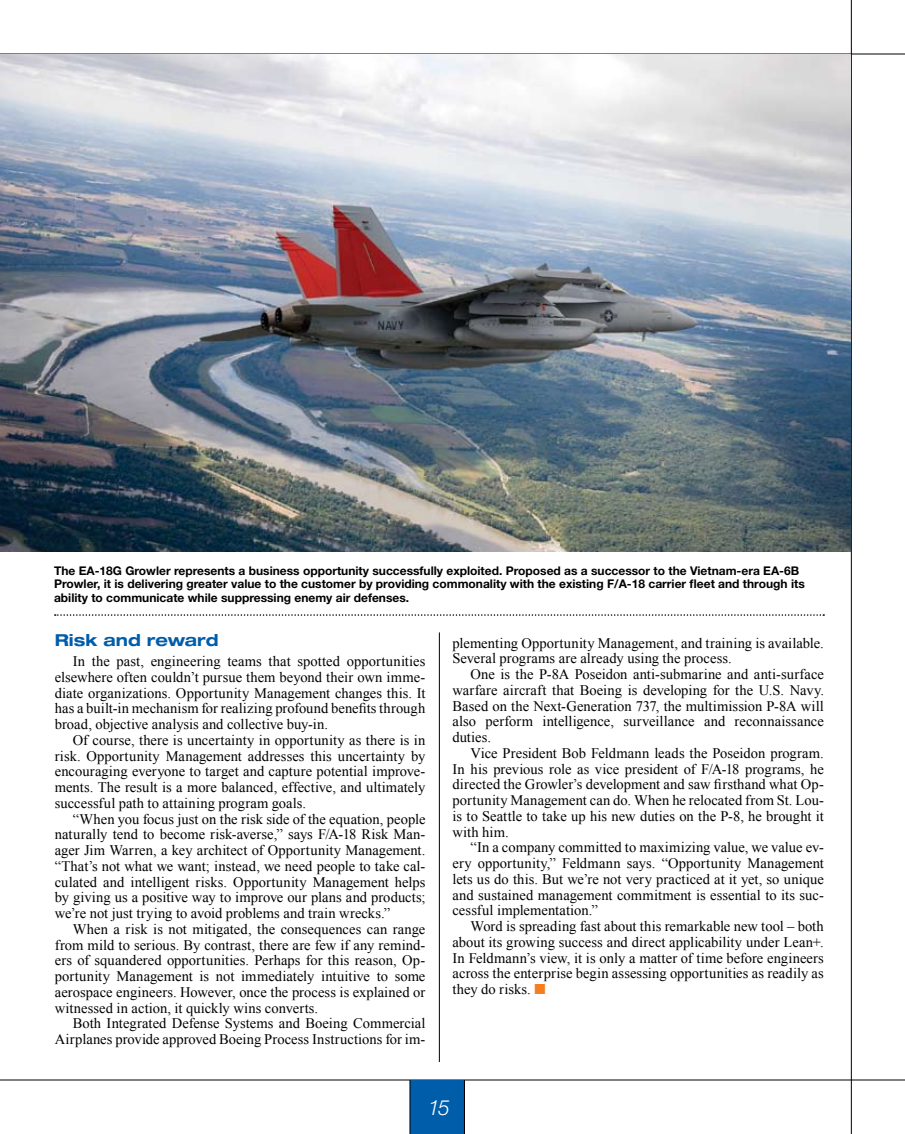
<style>
.page{position:relative;width:905px;height:1134px;background:#fff}
.page>*{position:absolute;margin:0;border:0;box-sizing:border-box;transform-origin:0 0}
.t1{font:italic 300 21px "Helvetica Neue";color:#fff}
.t2{font:700 expanded 16.5px "Helvetica Neue";letter-spacing:.005em;color:#005daa}
.t3{font:14.55px/15.8px "Times New Roman";letter-spacing:.005em;color:#000;text-align:justify}
.t4{font:700 12px/13.5px "Helvetica Neue";color:#000}
.s1{color:#f57e1f}
</style>
<div class="page">
<hr style="left:0;top:54px;width:904px;height:1px;background:#000">
<hr style="left:0;top:1080px;width:904px;height:1px;background:#000">
<hr style="left:850px;top:0;width:1px;height:1134px;background:#000">
<img style="left:0;top:54px;width:850px;height:498px">
<div style="left:410px;top:1080px;width:54px;height:54px;background:#005daa"></div>
<hr style="left:409px;top:1080px;width:1px;height:54px;background:#000">
<hr style="left:464px;top:1080px;width:1px;height:54px;background:#000">
<hr style="left:439px;top:632px;width:1px;height:430px;background:#000">
<svg style="left:55px;top:614px;width:769px;height:2px"></svg>
<p class="t4" style="left:54px;top:564px;width:752px">The EA-18G Growler represents a business opportunity successfully exploited. Proposed as a successor to the Vietnam-era EA-6B<br>Prowler, it is delivering greater value to the customer by providing commonality with the existing F/A-18 carrier fleet and through its ability to communicate while suppressing enemy air defenses.</p>
<p class="t2" style="left:55px;top:630px;width:165px">Risk and reward</p>
<p class="t3" style="left:55px;top:653px;width:372px;text-indent:18px">In the past, engineering teams that spotted opportunities elsewhere often couldn’t pursue them beyond their own imme&shy;diate organizations. Opportunity Management changes this. It has a built-in mechanism for realizing profound benefits through broad, objective analysis and collective buy-in.</p>
<p class="t3" style="left:55px;top:732px;width:372px;text-indent:18px">Of course, there is uncertainty in opportunity as there is in risk. Opportunity Management addresses this uncertainty by encouraging everyone to target and capture potential improve&shy;ments. The result is a more balanced, effective, and ultimately successful path to attaining program goals.</p>
<p class="t3" style="left:55px;top:811px;width:372px;text-indent:18px">“When you focus just on the risk side of the equation, people naturally tend to become risk-averse,” says F/A-18 Risk Man&shy;ager Jim Warren, a key architect of Opportunity Management. “That’s not what we want; instead, we need people to take cal&shy;culated and intelligent risks. Opportunity Management helps by giving us a positive way to improve our plans and products; we’re not just trying to avoid problems and train wrecks.”</p>
<p class="t3" style="left:55px;top:921px;width:372px;text-indent:18px">When a risk is not mitigated, the consequences can range from mild to serious. By contrast, there are few if any remind&shy;ers of squandered opportunities. Perhaps for this reason, Op&shy;portunity Management is not immediately intuitive to some aerospace engineers. However, once the process is explained or witnessed in action, it quickly wins converts.</p>
<p class="t3" style="left:55px;top:1016px;width:372px;text-align:right">Both Integrated Defense Systems and Boeing Commercial<br>Airplanes provide approved Boeing Process Instructions for im-</p>
<p class="t3" style="left:452px;top:635px;width:373px">plementing Opportunity Management, and training is available.<br>Several programs are already using the process.</p>
<p class="t3" style="left:452px;top:666px;width:373px;text-indent:18px">One is the P-8A Poseidon anti-submarine and anti-surface warfare aircraft that Boeing is developing for the U.S. Navy.<br>Based on the Next-Generation 737, the multimission P-8A will also perform intelligence, surveillance and reconnaissance duties.</p>
<p class="t3" style="left:452px;top:745px;width:373px;text-indent:18px">Vice President Bob Feldmann leads the Poseidon program.<br>In his previous role as vice president of F/A-18 programs, he directed the Growler’s development and saw firsthand what Op&shy;portunity Management can do. When he relocated from St. Lou&shy;is to Seattle to take up his new duties on the P-8, he brought it with him.</p>
<p class="t3" style="left:452px;top:839px;width:373px;text-indent:18px">“In a company committed to maximizing value, we value ev&shy;ery opportunity,” Feldmann says. “Opportunity Management lets us do this. But we’re not very practiced at it yet, so unique and sustained management commitment is essential to its suc&shy;cessful implementation.”</p>
<p class="t3" style="left:452px;top:918px;width:373px;text-indent:18px">Word is spreading fast about this remarkable new tool – both about its growing success and direct applicability under Lean+.<br>In Feldmann’s view, it is only a matter of time before engineers across the enterprise begin assessing opportunities as readily as they do risks. <span class="s1">■</span></p>
<h1 class="t1" style="left:428px;top:1095px;width:23px">15</h1>
</div>
